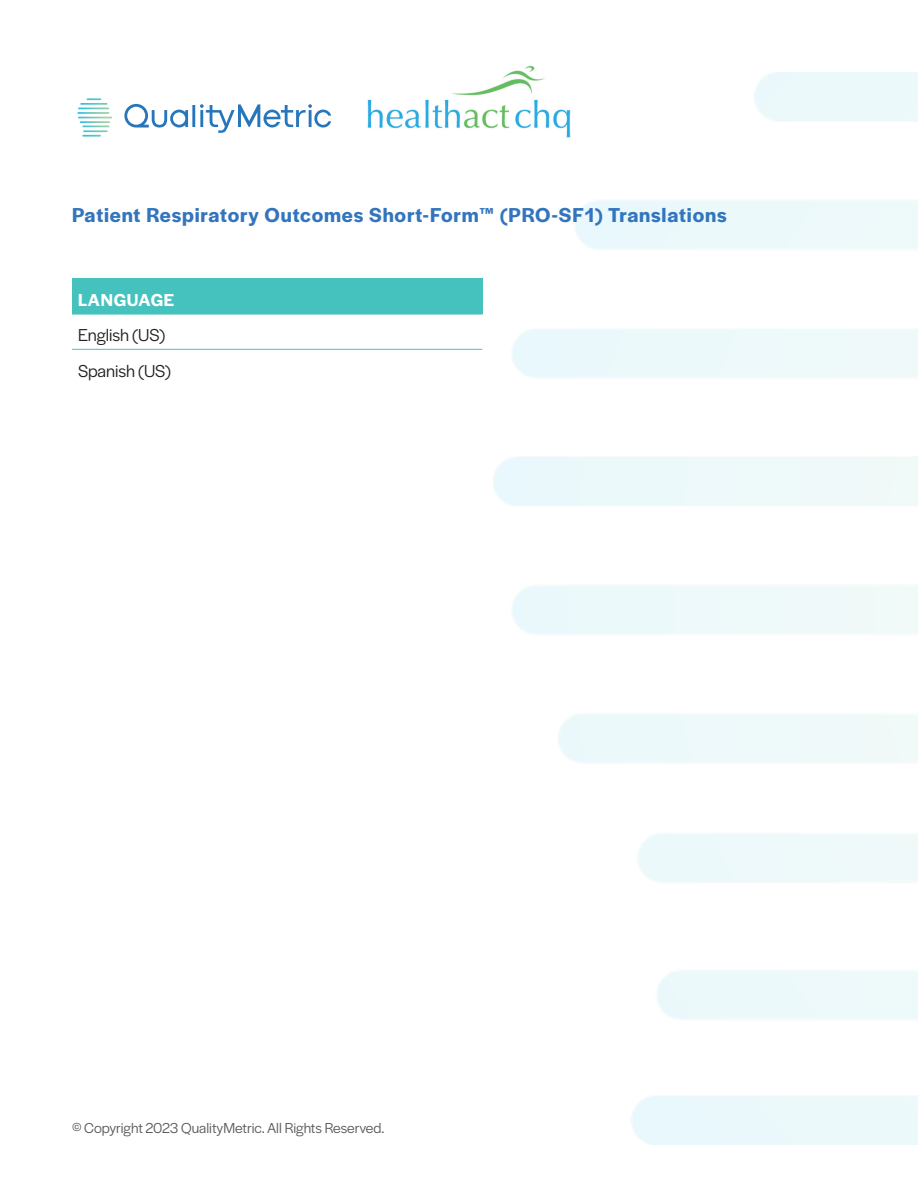
<style>
.page{position:relative;width:918px;height:1188px;background:#fff}
.page>*{position:absolute;margin:0;border:0;box-sizing:border-box;transform-origin:0 0}
.t1{font:600 21px "Halyard Display";letter-spacing:.04em;color:#3375bd}
.t2{font:18px "Halyard Display";letter-spacing:-.005em;color:#231f20}
.t3{font:600 18px "Halyard Display";letter-spacing:.035em;color:#fff}
.t4{font:15px "Halyard Display";color:#59595c}
</style>
<div class="page">
<img style="left:367px;top:65px;width:168px;height:64px">
<svg style="left:124px;top:104px;width:207px;height:29px"></svg>
<svg style="left:77px;top:98px;width:35px;height:39px"></svg>
<img style="left:494px;top:72px;width:424px;height:1073px">
<div style="left:72px;top:279px;width:410px;height:35px;background:#45c2bd"></div>
<hr style="left:72px;top:314px;width:410px;height:1px;background:#45c2bd">
<hr style="left:72px;top:349px;width:410px;height:1px;background:#45c2bd">
<p class="t1" style="left:72px;top:200px;width:656px">Patient Respiratory Outcomes Short-Form™ (PRO-SF1) Translations</p>
<p class="t3" style="left:78px;top:287px;width:98px">LANGUAGE</p>
<p class="t2" style="left:78px;top:323px;width:88px">English (US)</p>
<p class="t2" style="left:78px;top:358px;width:94px">Spanish (US)</p>
<p class="t4" style="left:72px;top:1118px;width:314px">© Copyright 2023 QualityMetric. All Rights Reserved.</p>
</div>
